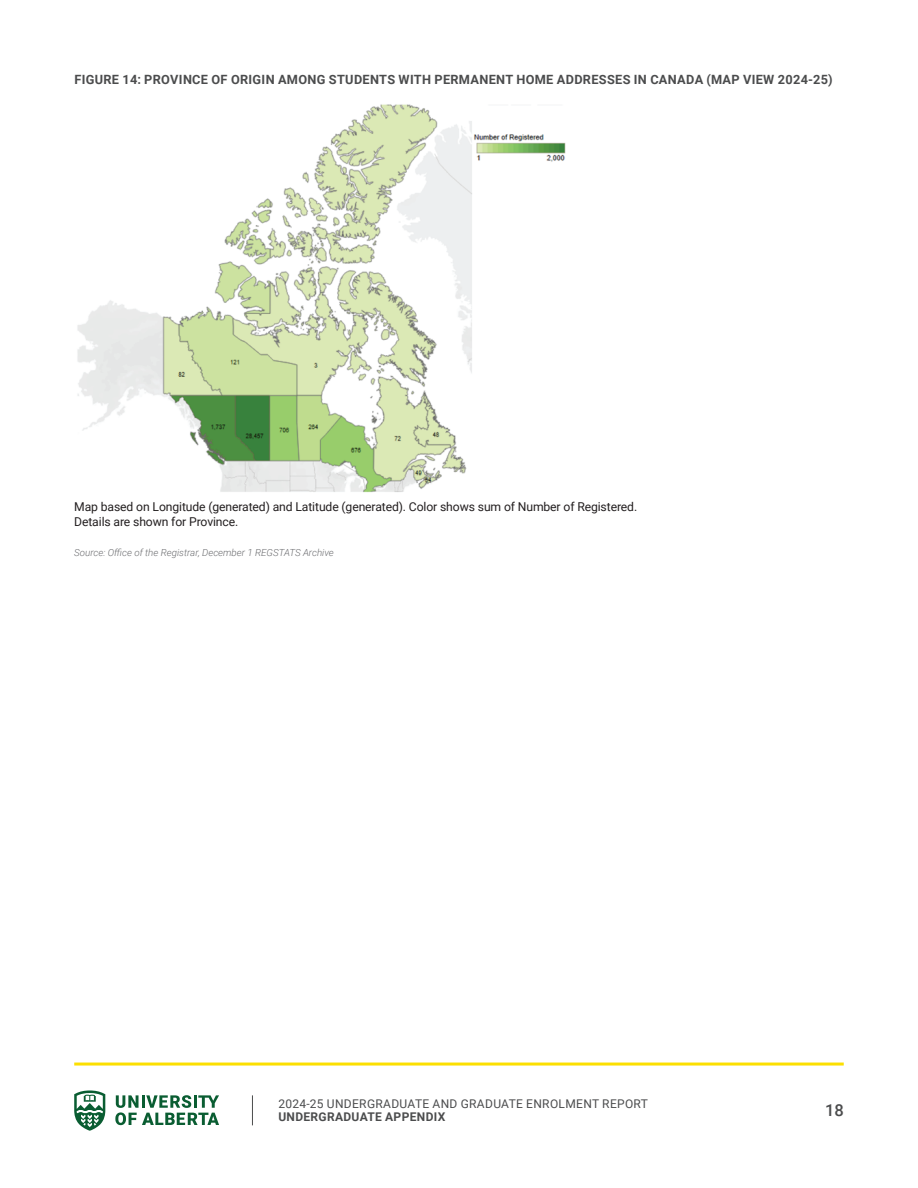
<style>
.page{position:relative;width:918px;height:1188px;background:#fff}
.page>*{position:absolute;margin:0;border:0;box-sizing:border-box;transform-origin:0 0}
.t1{font:500 16.5px "Roboto";color:#4b4c4d}
.Subtitle{font:700 12.75px "Roboto";letter-spacing:.025em;color:#4b4c4d}
.t2{font:12.15px/14.7px "Roboto";letter-spacing:-.01em;color:#231f20}
.t3{font:12px "Roboto";letter-spacing:.03em;color:#4b4c4d}
.t4{font:700 12px "Roboto";letter-spacing:.03em;color:#4b4c4d}
.Note{font:italic 300 9.75px "Roboto";color:#6c6d70}
</style>
<div class="page">
<hr style="left:74px;top:1063px;width:770px;height:3px;background:#fcdf01">
<svg style="left:115px;top:1095px;width:104px;height:30px"></svg>
<svg style="left:74px;top:1090px;width:31px;height:41px"></svg>
<hr style="left:252px;top:1095px;width:1px;height:30px;background:#4b4c4d">
<img style="left:77px;top:104px;width:489px;height:389px">
<p class="Subtitle" style="left:74px;top:70px;width:760px">FIGURE 14: PROVINCE OF ORIGIN AMONG STUDENTS WITH PERMANENT HOME ADDRESSES IN CANADA (MAP VIEW 2024-25)</p>
<p class="t2" style="left:74px;top:499px;width:564px">Map based on Longitude (generated) and Latitude (generated). Color shows sum of Number of Registered.<br>Details are shown for Province.</p>
<p class="Note" style="left:74px;top:545px;width:261px">Source: Office of the Registrar, December 1 REGSTATS Archive</p>
<p class="t3" style="left:278px;top:1095px;width:371px">2024-25 UNDERGRADUATE AND GRADUATE ENROLMENT REPORT</p>
<p class="t4" style="left:278px;top:1109px;width:169px">UNDERGRADUATE APPENDIX</p>
<h1 class="t1" style="left:825px;top:1099px;width:20px">18</h1>
</div>
